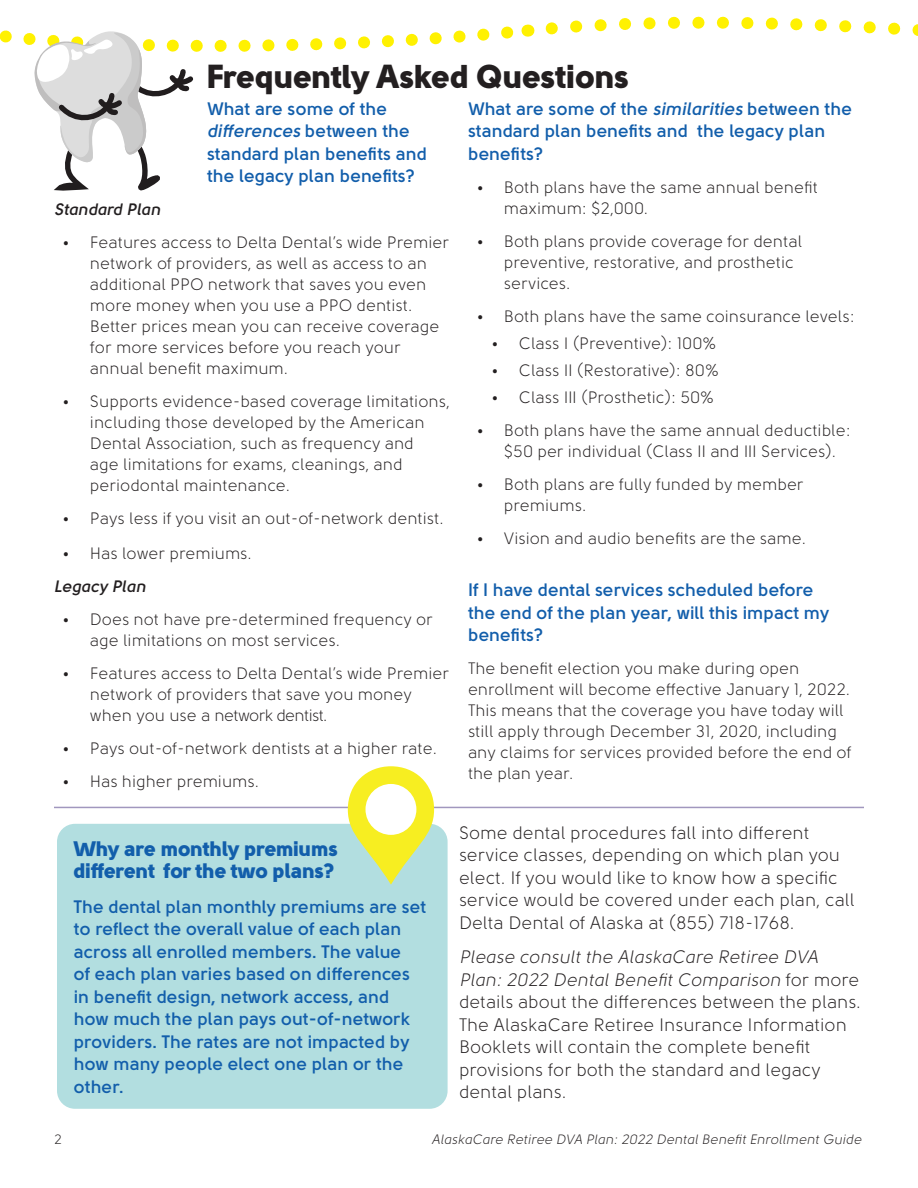
<style>
.page{position:relative;width:918px;height:1188px;background:#fff}
.page>*{position:absolute;margin:0;border:0;box-sizing:border-box;transform-origin:0 0}
.t1{font:33px "Solomon Sans Black";color:#231f20}
.t2{font:21px/22.5px "Solomon Sans Black";letter-spacing:-.01em;color:#125eab}
.t3{font:700 18px/22.5px "Solomon Sans Semi";color:#125eab}
.t4{font:18px/22.5px "Solomon Sans Book";color:#231f20}
.t5{font:18px/22.5px "Solomon Sans Book Italic";color:#231f20}
.t6{font:18px "Solomon Sans Semi Bold Italic";color:#125eab}
.t7{font:16.5px/21px "Solomon Sans Book";color:#231f20}
.t8{font:16.5px "Solomon Sans Semi Bold Italic";color:#231f20}
.t9{font:13.5px "Solomon Sans Book Italic";color:#231f20}
.t10{font:13.5px "Solomon Sans Book";color:#231f20}
.s1{font-family:"Solomon Sans Semi";font-weight:700}
.s2{font-family:"Solomon Sans Semi Bold Italic";font-weight:400}
.s3{font-family:"Solomon Sans Book"}
</style>
<div class="page">
<svg style="left:545px;top:16px;width:373px;height:20px"></svg>
<svg style="left:0;top:24px;width:529px;height:167px"></svg>
<div style="left:57px;top:824px;width:391px;height:285px;background:#b2dee0;border-radius:18px"></div>
<hr style="left:54px;top:807px;width:810px;height:1px;background:#635293">
<svg style="left:348px;top:766px;width:86px;height:119px"></svg>
<h1 class="t1" style="left:207px;top:57px;width:423px">Frequently Asked Questions</h1>
<p class="t3" style="left:207px;top:97px;width:182px">What are some of the</p>
<p class="t6" style="left:207px;top:121px;width:204px">differences <span class="s1">between the</span></p>
<p class="t3" style="left:207px;top:142px;width:221px">standard plan benefits and the legacy plan benefits?</p>
<p class="t3" style="left:468px;top:97px;width:386px">What are some of the <span class="s2">similarities</span> between the standard plan benefits and the legacy plan benefits?</p>
<p class="t7" style="left:504px;top:177px;width:315px;text-indent:-27px">• Both plans have the same annual benefit maximum: $2,000.</p>
<p class="t7" style="left:504px;top:231px;width:300px;text-indent:-27px">• Both plans provide coverage for dental preventive, restorative, and prosthetic services.</p>
<p class="t7" style="left:477px;top:306px;width:379px">• Both plans have the same coinsurance levels:</p>
<p class="t7" style="left:492px;top:333px;width:226px">• Class I (Preventive): 100%</p>
<p class="t7" style="left:492px;top:360px;width:228px">• Class II (Restorative): 80%</p>
<p class="t7" style="left:492px;top:387px;width:224px">• Class III (Prosthetic): 50%</p>
<p class="t7" style="left:504px;top:420px;width:348px;text-indent:-27px">• Both plans have the same annual deductible: $50 per individual (Class II and III Services).</p>
<p class="t7" style="left:504px;top:474px;width:301px;text-indent:-27px">• Both plans are fully funded by member premiums.</p>
<p class="t7" style="left:477px;top:528px;width:331px">• Vision and audio benefits are the same.</p>
<p class="t3" style="left:468px;top:579px;width:363px">If I have dental services scheduled before the end of the plan year, will this impact my benefits?</p>
<p class="t7" style="left:468px;top:658px;width:385px">The benefit election you make during open enrollment will become effective January 1, 2022.<br>This means that the coverage you have today will still apply through December 31, 2020, including any claims for services provided before the end of the plan year.</p>
<p class="t8" style="left:54px;top:200px;width:108px">Standard Plan</p>
<p class="t7" style="left:90px;top:232px;width:361px;text-indent:-27px">• Features access to Delta Dental’s wide Premier network of providers, as well as access to an additional PPO network that saves you even more money when you use a PPO dentist.<br>Better prices mean you can receive coverage for more services before you reach your annual benefit maximum.</p>
<p class="t7" style="left:90px;top:391px;width:361px;text-indent:-27px">• Supports evidence-based coverage limitations, including those developed by the American Dental Association, such as frequency and<br>age limitations for exams, cleanings, and periodontal maintenance.</p>
<p class="t7" style="left:63px;top:508px;width:382px">• Pays less if you visit an out-of-network dentist.</p>
<p class="t7" style="left:63px;top:543px;width:191px">• Has lower premiums.</p>
<p class="t8" style="left:54px;top:577px;width:93px">Legacy Plan</p>
<p class="t7" style="left:90px;top:609px;width:345px;text-indent:-27px">• Does not have pre-determined frequency or age limitations on most services.</p>
<p class="t7" style="left:90px;top:663px;width:361px;text-indent:-27px">• Features access to Delta Dental’s wide Premier network of providers that save you money when you use a network dentist.</p>
<p class="t7" style="left:63px;top:738px;width:376px">• Pays out-of-network dentists at a higher rate.</p>
<p class="t7" style="left:63px;top:771px;width:198px">• Has higher premiums.</p>
<p class="t2" style="left:74px;top:837px;width:266px">Why are monthly premiums different for the two plans?</p>
<p class="t3" style="left:74px;top:895px;width:354px">The dental plan monthly premiums are set to reflect the overall value of each plan across all enrolled members. The value<br>of each plan varies based on differences in benefit design, network access, and how much the plan pays out-of-network providers. The rates are not impacted by how many people elect one plan or the other.</p>
<p class="t4" style="left:459px;top:821px;width:397px">Some dental procedures fall into different service classes, depending on which plan you elect. If you would like to know how a specific service would be covered under each plan, call Delta Dental of Alaska at (855) 718-1768.</p>
<p class="t5" style="left:459px;top:946px;width:402px">Please consult the AlaskaCare Retiree DVA<br>Plan: 2022 Dental Benefit Comparison <span class="s3">for more</span></p>
<p class="t4" style="left:459px;top:991px;width:404px">details about the differences between the plans.<br>The AlaskaCare Retiree Insurance Information Booklets will contain the complete benefit provisions for both the standard and legacy dental plans.</p>
<p class="t10" style="left:54px;top:1132px;width:9px">2</p>
<p class="t9" style="left:432px;top:1132px;width:431px">AlaskaCare Retiree DVA Plan: 2022 Dental Benefit Enrollment Guide</p>
</div>
